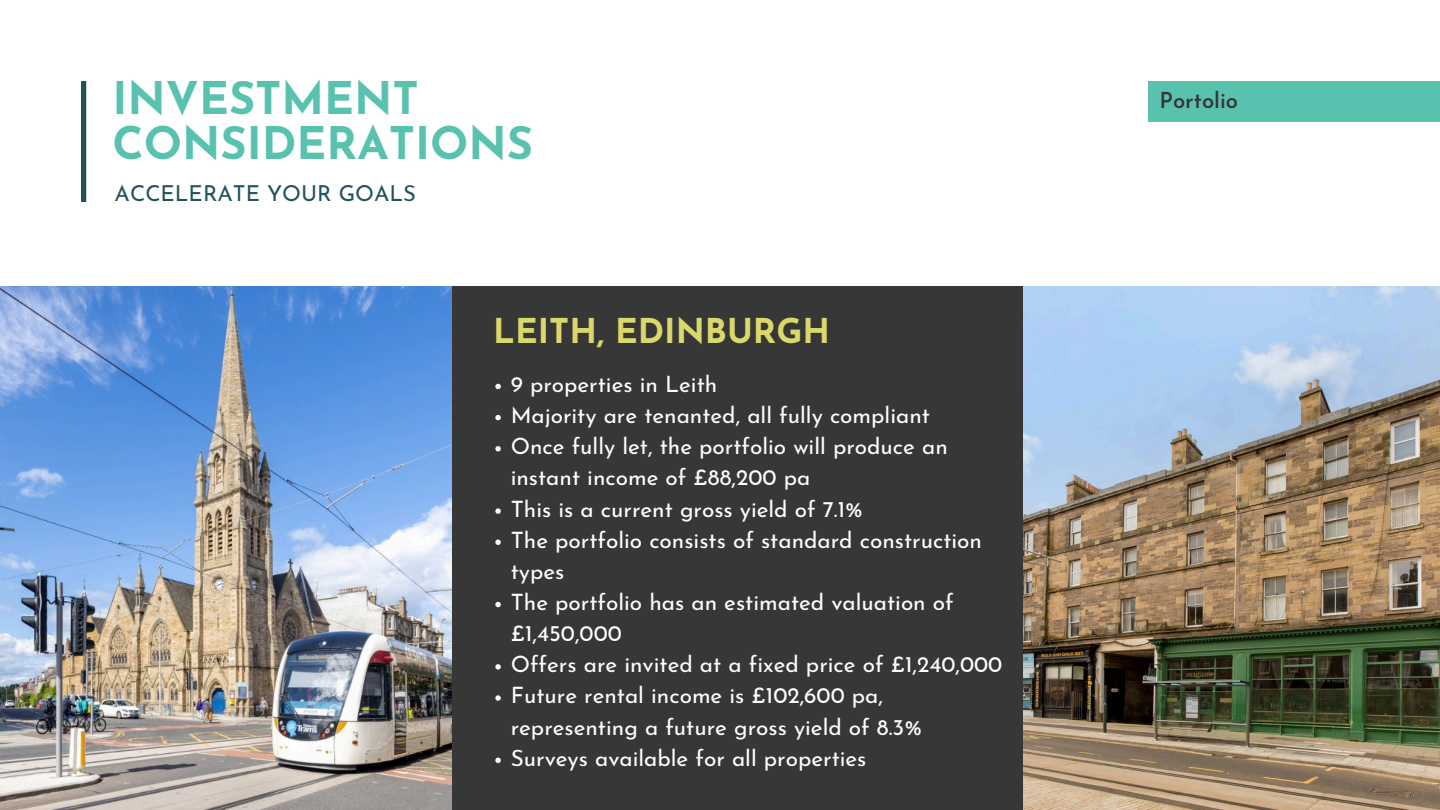
<style>
.page{position:relative;width:1440px;height:810px;background:#fff}
.page>*{position:absolute;margin:0;border:0;box-sizing:border-box;transform-origin:0 0}
.t1{font:700 45px/45px "Josefin Sans";color:#59c2af}
.t2{font:700 34.2px "Josefin Sans";color:#dbd86b}
.t3{font:22.6px/31.2px "Josefin Sans";color:#fff}
.t4{font:22px "Josefin Sans";color:#20535a}
.t5{font:600 22px "Josefin Sans";color:#373737}
</style>
<div class="page">
<div style="left:81px;top:81px;width:5px;height:121px;background:#20535a"></div>
<img style="left:1023px;top:286px;width:417px;height:524px">
<div style="left:435px;top:286px;width:588px;height:524px;background:#373737"></div>
<div style="left:1149px;top:81px;width:291px;height:40px;background:#59c2af"></div>
<img style="left:0;top:286px;width:452px;height:524px">
<svg style="left:495px;top:384px;width:6px;height:5px"></svg>
<svg style="left:495px;top:415px;width:6px;height:5px"></svg>
<svg style="left:495px;top:446px;width:6px;height:5px"></svg>
<svg style="left:495px;top:508px;width:6px;height:6px"></svg>
<svg style="left:495px;top:540px;width:6px;height:5px"></svg>
<svg style="left:495px;top:602px;width:6px;height:5px"></svg>
<svg style="left:495px;top:664px;width:6px;height:6px"></svg>
<svg style="left:495px;top:695px;width:6px;height:6px"></svg>
<svg style="left:495px;top:758px;width:6px;height:5px"></svg>
<p class="t1" style="left:112px;top:80px;width:422px">INVESTMENT<br>CONSIDERATIONS</p>
<p class="t4" style="left:115px;top:184px;width:303px">ACCELERATE YOUR GOALS</p>
<p class="t2" style="left:493px;top:318px;width:339px">LEITH, EDINBURGH</p>
<h3 class="t3" style="left:511px;top:371px;width:208px">9 properties in Leith</h3>
<h4 class="t3" style="left:511px;top:402px;width:421px">Majority are tenanted, all fully compliant</h4>
<h2 class="t3" style="left:511px;top:433px;width:439px">Once fully let, the portfolio will produce an instant income of £88,200 pa</h2>
<p class="t3" style="left:511px;top:495px;width:354px">This is a current gross yield of 7.1%</p>
<p class="t3" style="left:511px;top:526px;width:473px">The portfolio consists of standard construction types</p>
<p class="t3" style="left:511px;top:589px;width:445px">The portfolio has an estimated valuation of £1,450,000</p>
<p class="t3" style="left:511px;top:651px;width:493px">Offers are invited at a fixed price of £1,240,000</p>
<p class="t3" style="left:511px;top:682px;width:413px">Future rental income is £102,600 pa, representing a future gross yield of 8.3%</p>
<p class="t3" style="left:511px;top:745px;width:357px">Surveys available for all properties</p>
<h1 class="t5" style="left:1160px;top:92px;width:80px">Portolio</h1>
</div>
